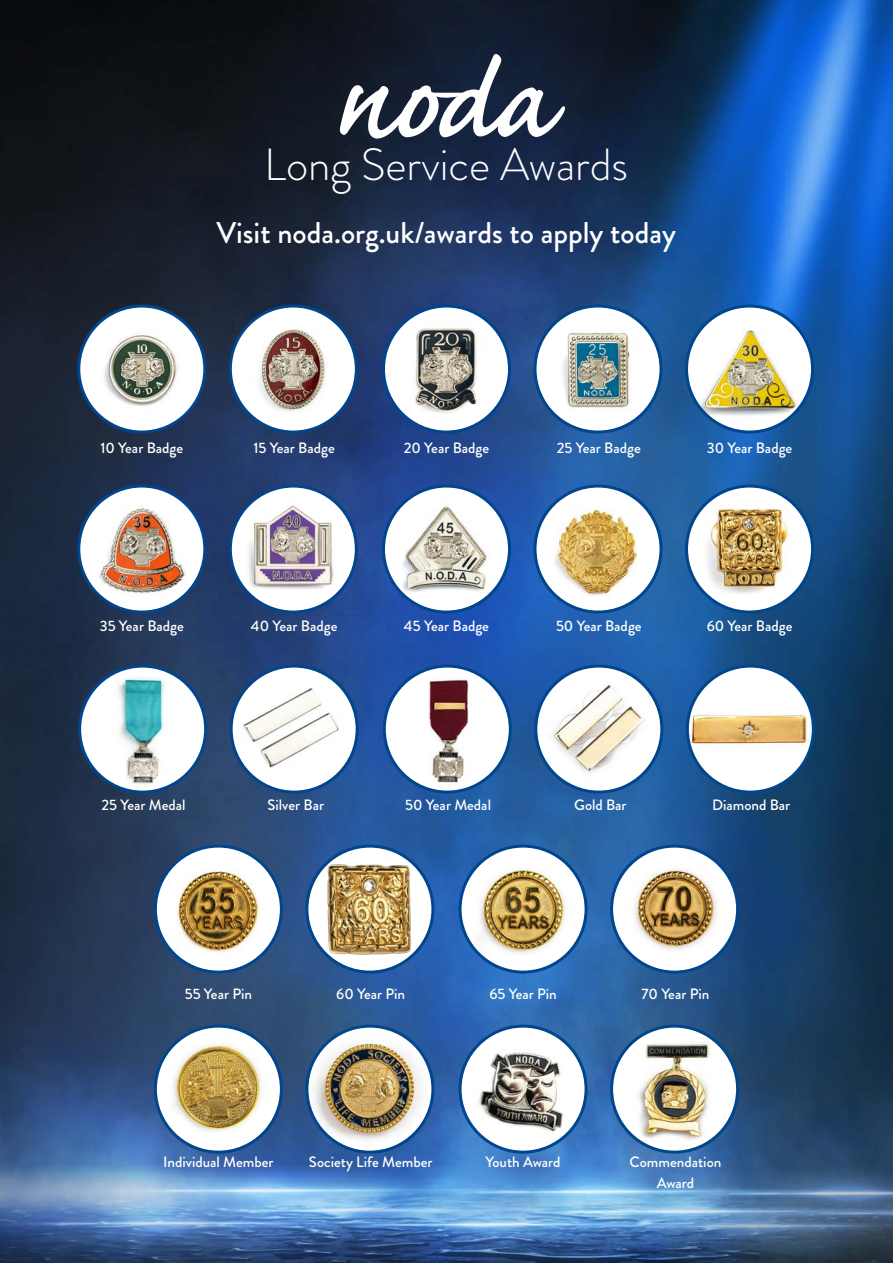
<style>
.page{position:relative;width:893px;height:1263px;background:#fff}
.page>*{position:absolute;margin:0;border:0;box-sizing:border-box;transform-origin:0 0}
.t1{font:300 45px "Brandon Grotesque";color:#fff}
.t2{font:500 30px "Brandon Grotesque";color:#fff}
.t3{font:500 15px/21px "Brandon Grotesque";color:#fff;text-align:center}
</style>
<div class="page">
<img style="left:0;top:0;width:893px;height:1263px">
<img style="left:79px;top:306px;width:126px;height:126px;border-radius:63px">
<div style="left:77px;top:304px;width:129px;height:129px;border:3px solid #01468c;border-radius:50%"></div>
<img style="left:230px;top:306px;width:126px;height:126px;border-radius:63px">
<div style="left:229px;top:304px;width:129px;height:129px;border:3px solid #01468c;border-radius:50%"></div>
<img style="left:383px;top:306px;width:126px;height:126px;border-radius:63px">
<div style="left:382px;top:304px;width:129px;height:129px;border:3px solid #01468c;border-radius:50%"></div>
<img style="left:535px;top:306px;width:126px;height:126px;border-radius:63px">
<div style="left:533px;top:304px;width:129px;height:129px;border:3px solid #01468c;border-radius:50%"></div>
<img style="left:686px;top:306px;width:126px;height:126px;border-radius:63px">
<div style="left:685px;top:304px;width:129px;height:129px;border:3px solid #01468c;border-radius:50%"></div>
<img style="left:79px;top:486px;width:126px;height:126px;border-radius:63px">
<div style="left:77px;top:484px;width:129px;height:129px;border:3px solid #01468c;border-radius:50%"></div>
<img style="left:230px;top:486px;width:126px;height:126px;border-radius:63px">
<div style="left:229px;top:484px;width:129px;height:129px;border:3px solid #01468c;border-radius:50%"></div>
<img style="left:383px;top:486px;width:126px;height:126px;border-radius:63px">
<div style="left:382px;top:484px;width:129px;height:129px;border:3px solid #01468c;border-radius:50%"></div>
<img style="left:535px;top:486px;width:126px;height:126px;border-radius:63px">
<div style="left:533px;top:484px;width:129px;height:129px;border:3px solid #01468c;border-radius:50%"></div>
<img style="left:686px;top:486px;width:126px;height:126px;border-radius:63px">
<div style="left:685px;top:484px;width:129px;height:129px;border:3px solid #01468c;border-radius:50%"></div>
<div style="left:80px;top:666px;width:126px;height:126px;background:#fff;border-radius:50%"></div>
<img style="left:101px;top:666px;width:84px;height:126px">
<div style="left:78px;top:664px;width:129px;height:129px;border:3px solid #01468c;border-radius:50%"></div>
<img style="left:231px;top:666px;width:126px;height:124px">
<div style="left:230px;top:664px;width:129px;height:129px;border:3px solid #01468c;border-radius:50%"></div>
<div style="left:384px;top:666px;width:126px;height:126px;background:#fff;border-radius:50%"></div>
<img style="left:405px;top:666px;width:84px;height:126px">
<div style="left:383px;top:664px;width:129px;height:129px;border:3px solid #01468c;border-radius:50%"></div>
<img style="left:536px;top:666px;width:126px;height:126px;border-radius:63px">
<div style="left:534px;top:664px;width:129px;height:129px;border:3px solid #01468c;border-radius:50%"></div>
<img style="left:687px;top:666px;width:126px;height:126px;border-radius:63px">
<div style="left:686px;top:664px;width:129px;height:129px;border:3px solid #01468c;border-radius:50%"></div>
<img style="left:155px;top:846px;width:126px;height:126px;border-radius:63px">
<div style="left:154px;top:844px;width:129px;height:129px;border:3px solid #01468c;border-radius:50%"></div>
<div style="left:307px;top:846px;width:126px;height:126px;background:#fff;border-radius:50%"></div>
<img style="left:328px;top:865px;width:84px;height:89px">
<div style="left:305px;top:844px;width:129px;height:129px;border:3px solid #01468c;border-radius:50%"></div>
<img style="left:460px;top:846px;width:126px;height:126px;border-radius:63px">
<div style="left:459px;top:844px;width:129px;height:129px;border:3px solid #01468c;border-radius:50%"></div>
<img style="left:612px;top:846px;width:126px;height:126px;border-radius:63px">
<div style="left:610px;top:844px;width:129px;height:129px;border:3px solid #01468c;border-radius:50%"></div>
<img style="left:155px;top:1026px;width:126px;height:126px;border-radius:63px">
<div style="left:154px;top:1024px;width:129px;height:129px;border:3px solid #01468c;border-radius:50%"></div>
<img style="left:307px;top:1026px;width:126px;height:126px;border-radius:63px">
<div style="left:305px;top:1024px;width:129px;height:129px;border:3px solid #01468c;border-radius:50%"></div>
<img style="left:460px;top:1026px;width:126px;height:126px;border-radius:63px">
<div style="left:459px;top:1024px;width:129px;height:129px;border:3px solid #01468c;border-radius:50%"></div>
<img style="left:612px;top:1026px;width:126px;height:126px;border-radius:63px">
<div style="left:610px;top:1024px;width:129px;height:129px;border:3px solid #01468c;border-radius:50%"></div>
<svg style="left:340px;top:54px;width:225px;height:85px"></svg>
<p class="t1" style="left:264px;top:134px;width:366px">Long Service Awards</p>
<p class="t2" style="left:216px;top:212px;width:461px">Visit noda.org.uk/awards to apply today</p>
<p class="t3" style="left:100px;top:438px;width:84px">10 Year Badge</p>
<p class="t3" style="left:253px;top:438px;width:83px">15 Year Badge</p>
<p class="t3" style="left:404px;top:438px;width:87px">20 Year Badge</p>
<p class="t3" style="left:557px;top:438px;width:85px">25 Year Badge</p>
<p class="t3" style="left:707px;top:438px;width:87px">30 Year Badge</p>
<p class="t3" style="left:100px;top:616px;width:86px">35 Year Badge</p>
<p class="t3" style="left:251px;top:616px;width:88px">40 Year Badge</p>
<p class="t3" style="left:404px;top:616px;width:87px">45 Year Badge</p>
<p class="t3" style="left:556px;top:616px;width:87px">50 Year Badge</p>
<p class="t3" style="left:707px;top:616px;width:87px">60 Year Badge</p>
<p class="t3" style="left:101px;top:795px;width:86px">25 Year Medal</p>
<p class="t3" style="left:268px;top:795px;width:58px">Silver Bar</p>
<p class="t3" style="left:405px;top:795px;width:87px">50 Year Medal</p>
<p class="t3" style="left:574px;top:795px;width:54px">Gold Bar</p>
<p class="t3" style="left:712px;top:795px;width:80px">Diamond Bar</p>
<p class="t3" style="left:185px;top:984px;width:69px">55 Year Pin</p>
<p class="t3" style="left:336px;top:984px;width:70px">60 Year Pin</p>
<p class="t3" style="left:489px;top:984px;width:69px">65 Year Pin</p>
<p class="t3" style="left:641px;top:984px;width:69px">70 Year Pin</p>
<p class="t3" style="left:163px;top:1152px;width:112px">Individual Member</p>
<p class="t3" style="left:309px;top:1152px;width:125px">Society Life Member</p>
<p class="t3" style="left:486px;top:1152px;width:77px">Youth Award</p>
<p class="t3" style="left:629px;top:1152px;width:93px">Commendation<br>Award</p>
</div>
